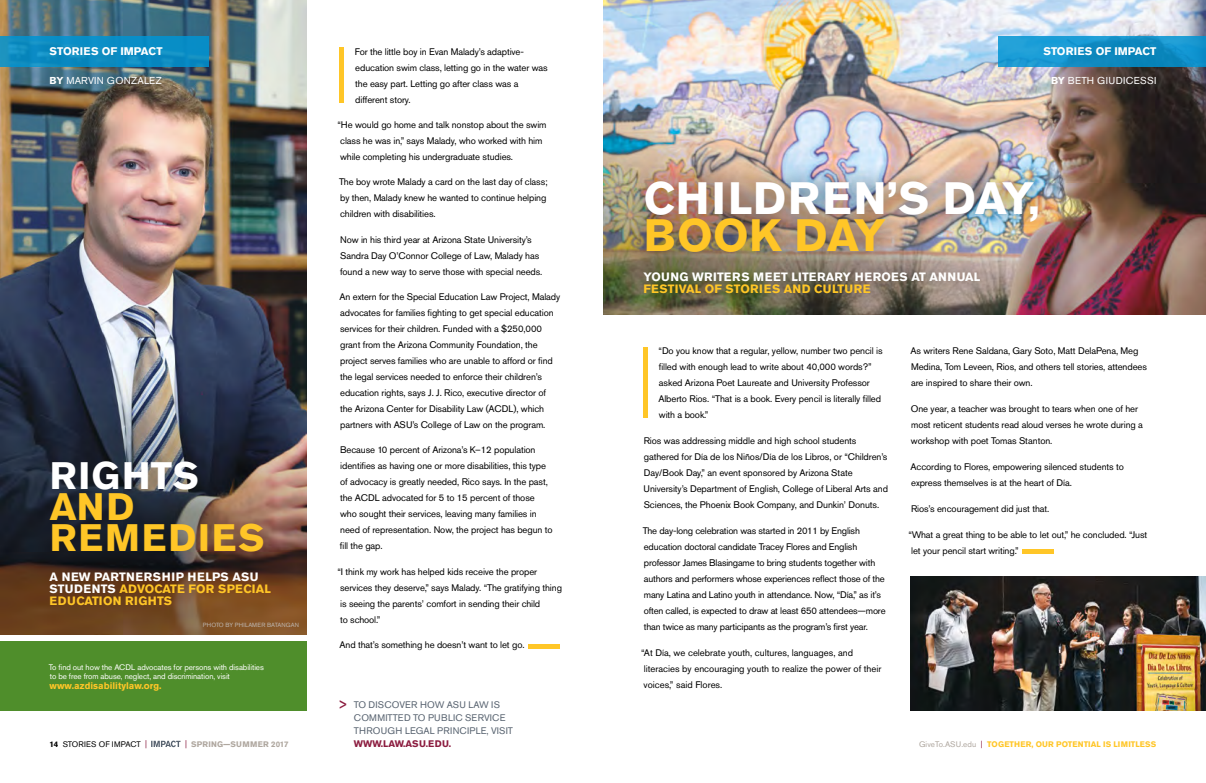
<style>
.page{position:relative;width:1206px;height:783px;background:#fff}
.page>*{position:absolute;margin:0;border:0;box-sizing:border-box;transform-origin:0 0}
.t1{font:700 45px "Akzidenz Grotesk Pro";letter-spacing:.05em;color:#fff}
.t2{font:700 45px "Akzidenz Grotesk Pro";letter-spacing:.01em;color:#ffc627}
.t3{font:700 38px/31px "Akzidenz Grotesk Pro";letter-spacing:.05em;color:#ffc627}
.t4{font:700 38px "Akzidenz Grotesk Pro";letter-spacing:.03em;color:#fff}
.t5{font:700 12px/12px "Akzidenz Grotesk Pro";letter-spacing:.01em;color:#ffc627}
.t6{font:700 12px "Akzidenz Grotesk Pro";letter-spacing:.01em;color:#fff}
.t7{font:700 11px "Akzidenz Grotesk Pro";color:#fff}
.t8{font:10px "Akzidenz Grotesk Pro";letter-spacing:.03em;color:#fff}
.t9{font:10px "Akzidenz Grotesk Pro";letter-spacing:.01em;color:#fff}
.t10{font:9.5px/16px "Akzidenz Grotesk Pro";letter-spacing:-.01em;color:#000}
.t11{font:9.5px/13px "Akzidenz Grotesk Pro";letter-spacing:.02em;color:#586370}
.t12{font:700 9.5px "Akzidenz Grotesk Pro";color:#ffc627}
.t13{font:700 9.5px "Akzidenz Grotesk Pro";color:#8c1d40}
.t14{font:8px/9.5px "Akzidenz Grotesk Pro";letter-spacing:-.01em;color:#fff}
.t15{font:700 8px "Akzidenz Grotesk Pro";color:#ffc627}
.t16{font:8px "Akzidenz Grotesk Pro";letter-spacing:.02em;color:#000}
.t17{font:700 8px "Akzidenz Grotesk Pro";letter-spacing:.04em;color:#afa79f}
.t18{font:6px "Akzidenz Grotesk Pro";letter-spacing:.01em;color:#bdb6b0}
.s1{font-weight:700}
.s2{color:#fff}
.s3{font-size:8.8px;color:#8c1d40}
.s4{font-weight:400;font-size:8.8px;color:#8c1d40}
.s5{font-family:"Akzidenz Grotesk BQ";font-weight:500;font-stretch:condensed;font-size:18px;color:#8c1d40}
.s6{font-weight:400;color:#afa79f}
.s7{font-weight:400;color:#8c1d40}
</style>
<div class="page">
<img style="left:603px;top:0;width:603px;height:314px">
<img style="left:911px;top:576px;width:295px;height:135px">
<svg style="left:998px;top:36px;width:208px;height:30px;background:#1392ca"></svg>
<hr style="left:644px;top:347px;width:4px;height:70px;background:#ffc627">
<hr style="left:1022px;top:550px;width:32px;height:4px;background:#ffc627">
<div style="left:625px;top:162px;width:432px;height:150px;background:#000;opacity:.45"></div>
<img style="left:0;top:0;width:306px;height:634px">
<div style="left:0;top:36px;width:209px;height:30px;background:linear-gradient(to right,#108dc1,#088cc5)"></div>
<hr style="left:528px;top:644px;width:31px;height:4px;background:#ffc627">
<hr style="left:340px;top:47px;width:4px;height:56px;background:#ffc627">
<div style="left:0;top:641px;width:306px;height:70px;background:#4f8e2b"></div>
<svg style="left:151px;top:741px;width:30px;height:6px"></svg>
<p class="t7" style="left:50px;top:44px;width:115px">STORIES OF IMPACT</p>
<p class="t9" style="left:50px;top:74px;width:114px"><span class="s1">BY</span> MARVIN GONZALEZ</p>
<h2 class="t4" style="left:50px;top:451px;width:151px">RIGHTS</h2>
<h2 class="t3" style="left:50px;top:491px;width:216px">AND<br>REMEDIES</h2>
<p class="t5" style="left:50px;top:570px;width:223px"><span class="s2">A NEW PARTNERSHIP HELPS ASU<br>STUDENTS</span> ADVOCATE FOR SPECIAL<br>EDUCATION RIGHTS</p>
<p class="t18" style="left:203px;top:621px;width:98px">PHOTO BY PHILAMER BATANGAN</p>
<p class="t14" style="left:49px;top:662px;width:217px">To find out how the ACDL advocates for persons with disabilities to be free from abuse, neglect, and discrimination, visit</p>
<p class="t12" style="left:50px;top:679px;width:114px">www.azdisabilitylaw.org.</p>
<p class="t16" style="left:50px;top:739px;width:99px"><span class="s1">14</span> STORIES OF IMPACT <span class="s3">|</span></p>
<p class="t17" style="left:185px;top:739px;width:105px"><span class="s4">|</span> SPRING—SUMMER 2017</p>
<p class="t10" style="left:355px;top:43px;width:195px">For the little boy in Evan Malady’s adaptive&shy;education swim class, letting go in the water was the easy part. Letting go after class was a different story.</p>
<p class="t10" style="left:337px;top:117px;width:211px">“He would go home and talk nonstop about the swim class he was in,” says Malady, who worked with him while completing his undergraduate studies.</p>
<p class="t10" style="left:339px;top:174px;width:210px">The boy wrote Malady a card on the last day of class; by then, Malady knew he wanted to continue helping children with disabilities.</p>
<p class="t10" style="left:340px;top:231px;width:204px">Now in his third year at Arizona State University’s<br>Sandra Day O’Connor College of Law, Malady has found a new way to serve those with special needs.</p>
<p class="t10" style="left:340px;top:289px;width:222px">An extern for the Special Education Law Project, Malady advocates for families fighting to get special education services for their children. Funded with a $250,000 grant from the Arizona Community Foundation, the project serves families who are unable to afford or find the legal services needed to enforce their children’s education rights, says J. J. Rico, executive director of<br>the Arizona Center for Disability Law (ACDL), which partners with ASU’s College of Law on the program.</p>
<p class="t10" style="left:340px;top:442px;width:214px">Because 10 percent of Arizona’s K–12 population identifies as having one or more disabilities, this type of advocacy is greatly needed, Rico says. In the past, the ACDL advocated for 5 to 15 percent of those who sought their services, leaving many families in need of representation. Now, the project has begun to fill the gap.</p>
<p class="t10" style="left:337px;top:563px;width:226px">“I think my work has helped kids receive the proper services they deserve,” says Malady. “The gratifying thing is seeing the parents’ comfort in sending their child<br>to school.”</p>
<p class="t10" style="left:340px;top:637px;width:187px">And that’s something he doesn’t want to let go.</p>
<p class="t11" style="left:354px;top:698px;width:161px;text-indent:-16px"><span class="s5">&gt;</span> TO DISCOVER HOW ASU LAW IS<br>COMMITTED TO PUBLIC SERVICE<br>THROUGH LEGAL PRINCIPLE, VISIT</p>
<p class="t13" style="left:354px;top:738px;width:99px">WWW.LAW.ASU.EDU.</p>
<p class="t7" style="left:1043px;top:44px;width:115px">STORIES OF IMPACT</p>
<p class="t8" style="left:1051px;top:74px;width:107px"><span class="s1">BY</span> BETH GIUDICESSI</p>
<h1 class="t1" style="left:644px;top:169px;width:398px">CHILDREN’S DAY,</h1>
<h1 class="t2" style="left:644px;top:206px;width:243px">BOOK DAY</h1>
<p class="t6" style="left:644px;top:269px;width:338px">YOUNG WRITERS MEET LITERARY HEROES AT ANNUAL</p>
<p class="t5" style="left:644px;top:282px;width:229px">FESTIVAL OF STORIES AND CULTURE</p>
<p class="t10" style="left:658px;top:343px;width:226px">“Do you know that a regular, yellow, number two pencil is filled with enough lead to write about 40,000 words?” asked Arizona Poet Laureate and University Professor Alberto Rios. “That is a book. Every pencil is literally filled with a book.”</p>
<p class="t10" style="left:644px;top:433px;width:246px">Rios was addressing middle and high school students gathered for Día de los Niños/Día de los Libros, or “Children’s Day/Book Day,” an event sponsored by Arizona State University’s Department of English, College of Liberal Arts and Sciences, the Phoenix Book Company, and Dunkin’ Donuts.</p>
<p class="t10" style="left:643px;top:523px;width:245px">The day-long celebration was started in 2011 by English education doctoral candidate Tracey Flores and English professor James Blasingame to bring students together with authors and performers whose experiences reflect those of the many Latina and Latino youth in attendance. Now, “Día,” as it’s often called, is expected to draw at least 650 attendees—more than twice as many participants as the program’s first year.</p>
<p class="t10" style="left:641px;top:645px;width:242px">“At Día, we celebrate youth, cultures, languages, and literacies by encouraging youth to realize the power of their voices,” said Flores.</p>
<p class="t10" style="left:911px;top:343px;width:238px">As writers Rene Saldana, Gary Soto, Matt DelaPena, Meg<br>Medina, Tom Leveen, Rios, and others tell stories, attendees are inspired to share their own.</p>
<p class="t10" style="left:911px;top:401px;width:234px">One year, a teacher was brought to tears when one of her most reticent students read aloud verses he wrote during a workshop with poet Tomas Stanton.</p>
<p class="t10" style="left:911px;top:459px;width:215px">According to Flores, empowering silenced students to express themselves is at the heart of Día.</p>
<p class="t10" style="left:911px;top:501px;width:140px">Rios’s encouragement did just that.</p>
<p class="t10" style="left:908px;top:527px;width:241px">“What a great thing to be able to let out,” he concluded. “Just let your pencil start writing.”</p>
<p class="t15" style="left:919px;top:739px;width:239px"><span class="s6">GiveTo.ASU.edu</span> <span class="s7">|</span> TOGETHER, OUR POTENTIAL IS LIMITLESS</p>
</div>
